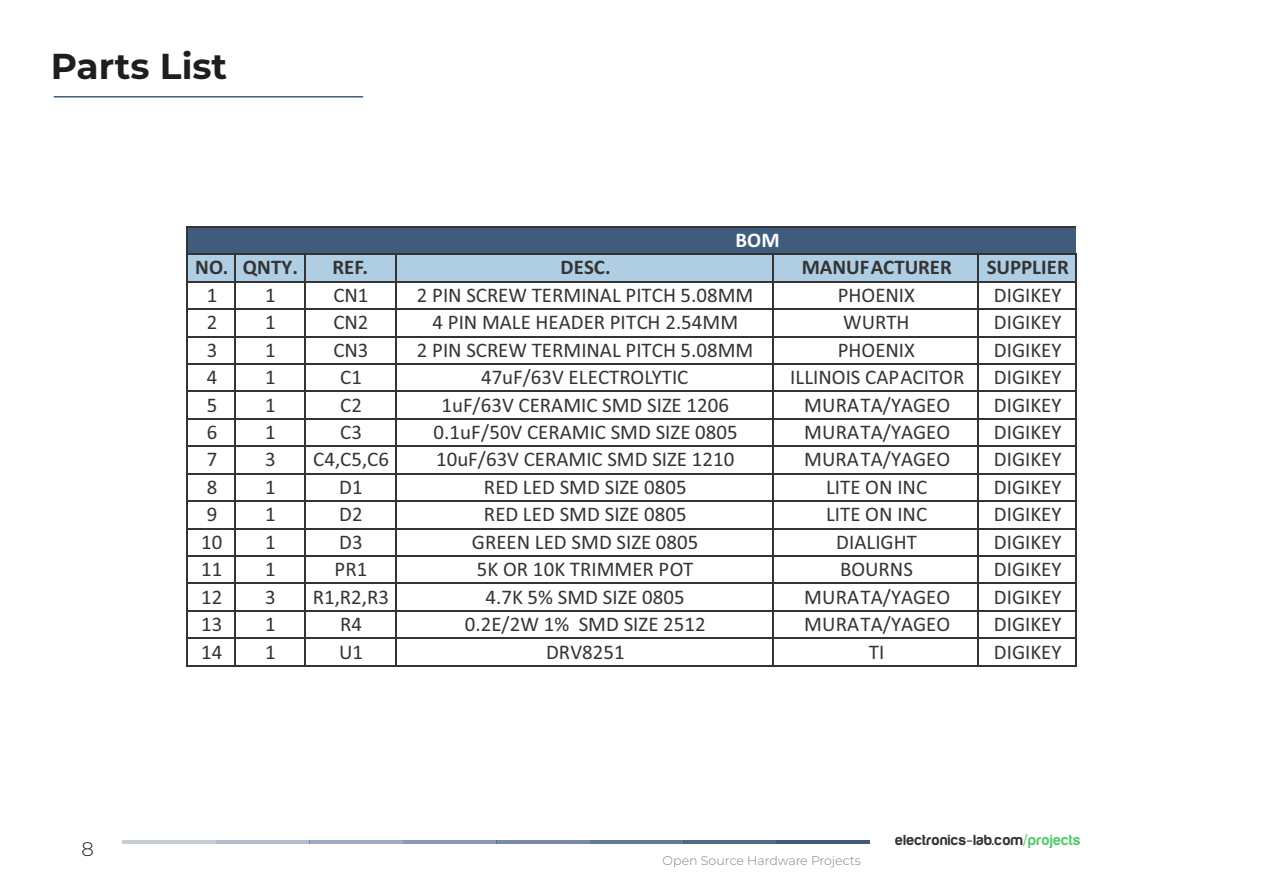
<style>
.page{position:relative;width:1262px;height:893px;background:#fff}
.page>*{position:absolute;margin:0;border:0;box-sizing:border-box;transform-origin:0 0}
.t1{font:700 36px "Montserrat";color:#1e1e1e}
.t2{font:20.85px "Calibri";color:#343435}
.t3{font:700 20.85px "Calibri";color:#343435}
.t4{font:700 20.85px "Calibri";color:#fff}
.t5{font:300 19.65px "Montserrat";color:#1e1e1e}
.t6{font:700 15px "Harabara Mais Bold Harabara Mais";color:#323232}
.t7{font:300 12.6px "Montserrat";color:#818281}
.s1{color:#54c96c}
</style>
<div class="page">
<hr style="left:776px;top:840px;width:93px;height:3px;background:#42597c">
<hr style="left:683px;top:840px;width:94px;height:3px;background:#40587b">
<hr style="left:590px;top:840px;width:93px;height:3px;background:#40587b">
<hr style="left:496px;top:840px;width:94px;height:3px;background:#40587b">
<hr style="left:403px;top:840px;width:93px;height:3px;background:#40587b">
<hr style="left:309px;top:840px;width:94px;height:3px;background:#40587b">
<hr style="left:216px;top:840px;width:93px;height:3px;background:#40587b">
<hr style="left:122px;top:840px;width:94px;height:3px;background:#40587b">
<div style="left:188px;top:228px;width:888px;height:26px;background:#405c7d"></div>
<div style="left:188px;top:254px;width:888px;height:28px;background:#afcde3"></div>
<hr style="left:186px;top:226px;width:2px;height:440px;background:#343435">
<hr style="left:234px;top:255px;width:2px;height:411px;background:#343435">
<hr style="left:304px;top:255px;width:1px;height:411px;background:#343435">
<hr style="left:395px;top:255px;width:2px;height:411px;background:#343435">
<hr style="left:772px;top:255px;width:2px;height:411px;background:#343435">
<hr style="left:977px;top:255px;width:1px;height:411px;background:#343435">
<hr style="left:1075px;top:255px;width:1px;height:411px;background:#343435">
<hr style="left:188px;top:226px;width:888px;height:2px;background:#343435">
<hr style="left:188px;top:253px;width:888px;height:2px;background:#343435">
<hr style="left:188px;top:281px;width:888px;height:1px;background:#343435">
<hr style="left:188px;top:308px;width:888px;height:2px;background:#343435">
<hr style="left:188px;top:335px;width:888px;height:2px;background:#343435">
<hr style="left:188px;top:363px;width:888px;height:2px;background:#343435">
<hr style="left:188px;top:390px;width:888px;height:2px;background:#343435">
<hr style="left:188px;top:418px;width:888px;height:2px;background:#343435">
<hr style="left:188px;top:445px;width:888px;height:2px;background:#343435">
<hr style="left:188px;top:473px;width:888px;height:1px;background:#343435">
<hr style="left:188px;top:500px;width:888px;height:2px;background:#343435">
<hr style="left:188px;top:527px;width:888px;height:2px;background:#343435">
<hr style="left:188px;top:555px;width:888px;height:2px;background:#343435">
<hr style="left:188px;top:582px;width:888px;height:2px;background:#343435">
<hr style="left:188px;top:610px;width:888px;height:1px;background:#343435">
<hr style="left:188px;top:637px;width:888px;height:2px;background:#343435">
<hr style="left:188px;top:664px;width:888px;height:2px;background:#343435">
<hr style="left:54px;top:96px;width:309px;height:1px;background:#405c7d">
<h1 class="t1" style="left:51px;top:44px;width:178px">Parts List</h1>
<p class="t4" style="left:735px;top:231px;width:46px">BOM</p>
<p class="t5" style="left:81px;top:837px;width:14px">8</p>
<p class="t3" style="left:195px;top:259px;width:104px">NO. QNTY.</p>
<p class="t3" style="left:332px;top:259px;width:37px">REF.</p>
<p class="t3" style="left:560px;top:259px;width:51px">DESC.</p>
<p class="t3" style="left:801px;top:259px;width:152px">MANUFACTURER</p>
<p class="t3" style="left:986px;top:259px;width:83px">SUPPLIER</p>
<p class="t2" style="left:207px;top:286px;width:12px">1</p>
<p class="t2" style="left:265px;top:286px;width:12px">1</p>
<p class="t2" style="left:333px;top:286px;width:36px">CN1</p>
<p class="t2" style="left:417px;top:286px;width:338px">2 PIN SCREW TERMINAL PITCH 5.08MM</p>
<p class="t2" style="left:838px;top:286px;width:79px">PHOENIX</p>
<p class="t2" style="left:993px;top:286px;width:69px">DIGIKEY</p>
<p class="t2" style="left:207px;top:313px;width:12px">2</p>
<p class="t2" style="left:265px;top:313px;width:12px">1</p>
<p class="t2" style="left:333px;top:313px;width:36px">CN2</p>
<p class="t2" style="left:432px;top:313px;width:307px">4 PIN MALE HEADER PITCH 2.54MM</p>
<p class="t2" style="left:843px;top:313px;width:68px">WURTH</p>
<p class="t2" style="left:993px;top:313px;width:69px">DIGIKEY</p>
<p class="t2" style="left:207px;top:341px;width:12px">3</p>
<p class="t2" style="left:265px;top:341px;width:12px">1</p>
<p class="t2" style="left:333px;top:341px;width:36px">CN3</p>
<p class="t2" style="left:417px;top:341px;width:338px">2 PIN SCREW TERMINAL PITCH 5.08MM</p>
<p class="t2" style="left:838px;top:341px;width:79px">PHOENIX</p>
<p class="t2" style="left:993px;top:341px;width:69px">DIGIKEY</p>
<p class="t2" style="left:207px;top:368px;width:12px">4</p>
<p class="t2" style="left:265px;top:368px;width:12px">1</p>
<p class="t2" style="left:340px;top:368px;width:23px">C1</p>
<p class="t2" style="left:481px;top:368px;width:209px">47uF/63V ELECTROLYTIC</p>
<p class="t2" style="left:790px;top:368px;width:176px">ILLINOIS CAPACITOR</p>
<p class="t2" style="left:993px;top:368px;width:69px">DIGIKEY</p>
<p class="t2" style="left:207px;top:396px;width:12px">5</p>
<p class="t2" style="left:265px;top:396px;width:12px">1</p>
<p class="t2" style="left:340px;top:396px;width:23px">C2</p>
<p class="t2" style="left:441px;top:396px;width:289px">1uF/63V CERAMIC SMD SIZE 1206</p>
<p class="t2" style="left:804px;top:396px;width:147px">MURATA/YAGEO</p>
<p class="t2" style="left:993px;top:396px;width:69px">DIGIKEY</p>
<p class="t2" style="left:207px;top:423px;width:12px">6</p>
<p class="t2" style="left:265px;top:423px;width:12px">1</p>
<p class="t2" style="left:340px;top:423px;width:23px">C3</p>
<p class="t2" style="left:433px;top:423px;width:305px">0.1uF/50V CERAMIC SMD SIZE 0805</p>
<p class="t2" style="left:804px;top:423px;width:147px">MURATA/YAGEO</p>
<p class="t2" style="left:993px;top:423px;width:69px">DIGIKEY</p>
<p class="t2" style="left:207px;top:451px;width:12px">7</p>
<p class="t2" style="left:265px;top:451px;width:12px">3</p>
<p class="t2" style="left:313px;top:451px;width:77px">C4,C5,C6</p>
<p class="t2" style="left:436px;top:451px;width:300px">10uF/63V CERAMIC SMD SIZE 1210</p>
<p class="t2" style="left:804px;top:451px;width:147px">MURATA/YAGEO</p>
<p class="t2" style="left:993px;top:451px;width:69px">DIGIKEY</p>
<p class="t2" style="left:207px;top:478px;width:12px">8</p>
<p class="t2" style="left:265px;top:478px;width:12px">1</p>
<p class="t2" style="left:339px;top:478px;width:25px">D1</p>
<p class="t2" style="left:484px;top:478px;width:204px">RED LED SMD SIZE 0805</p>
<p class="t2" style="left:826px;top:478px;width:103px">LITE ON INC</p>
<p class="t2" style="left:993px;top:478px;width:69px">DIGIKEY</p>
<p class="t2" style="left:207px;top:505px;width:12px">9</p>
<p class="t2" style="left:265px;top:505px;width:12px">1</p>
<p class="t2" style="left:339px;top:505px;width:25px">D2</p>
<p class="t2" style="left:484px;top:505px;width:204px">RED LED SMD SIZE 0805</p>
<p class="t2" style="left:826px;top:505px;width:103px">LITE ON INC</p>
<p class="t2" style="left:993px;top:505px;width:69px">DIGIKEY</p>
<p class="t2" style="left:201px;top:533px;width:23px">10</p>
<p class="t2" style="left:265px;top:533px;width:12px">1</p>
<p class="t2" style="left:339px;top:533px;width:25px">D3</p>
<p class="t2" style="left:472px;top:533px;width:228px">GREEN LED SMD SIZE 0805</p>
<p class="t2" style="left:836px;top:533px;width:82px">DIALIGHT</p>
<p class="t2" style="left:993px;top:533px;width:69px">DIGIKEY</p>
<p class="t2" style="left:201px;top:560px;width:23px">11</p>
<p class="t2" style="left:265px;top:560px;width:12px">1</p>
<p class="t2" style="left:334px;top:560px;width:34px">PR1</p>
<p class="t2" style="left:477px;top:560px;width:218px">5K OR 10K TRIMMER POT</p>
<p class="t2" style="left:840px;top:560px;width:74px">BOURNS</p>
<p class="t2" style="left:993px;top:560px;width:69px">DIGIKEY</p>
<p class="t2" style="left:201px;top:588px;width:23px">12</p>
<p class="t2" style="left:265px;top:588px;width:12px">3</p>
<p class="t2" style="left:313px;top:588px;width:78px">R1,R2,R3</p>
<p class="t2" style="left:485px;top:588px;width:201px">4.7K 5% SMD SIZE 0805</p>
<p class="t2" style="left:804px;top:588px;width:147px">MURATA/YAGEO</p>
<p class="t2" style="left:993px;top:588px;width:69px">DIGIKEY</p>
<p class="t2" style="left:201px;top:615px;width:23px">13</p>
<p class="t2" style="left:265px;top:615px;width:12px">1</p>
<p class="t2" style="left:340px;top:615px;width:23px">R4</p>
<p class="t2" style="left:465px;top:615px;width:242px">0.2E/2W 1% SMD SIZE 2512</p>
<p class="t2" style="left:804px;top:615px;width:147px">MURATA/YAGEO</p>
<p class="t2" style="left:993px;top:615px;width:69px">DIGIKEY</p>
<p class="t2" style="left:201px;top:643px;width:23px">14</p>
<p class="t2" style="left:265px;top:643px;width:12px">1</p>
<p class="t2" style="left:339px;top:643px;width:25px">U1</p>
<p class="t2" style="left:546px;top:643px;width:80px">DRV8251</p>
<p class="t2" style="left:869px;top:643px;width:17px">TI</p>
<p class="t2" style="left:993px;top:643px;width:69px">DIGIKEY</p>
<p class="t7" style="left:662px;top:853px;width:200px">Open Source Hardware Projects</p>
<p class="t6" style="left:895px;top:832px;width:187px">electronics-lab.com<span class="s1">/projects</span></p>
</div>
